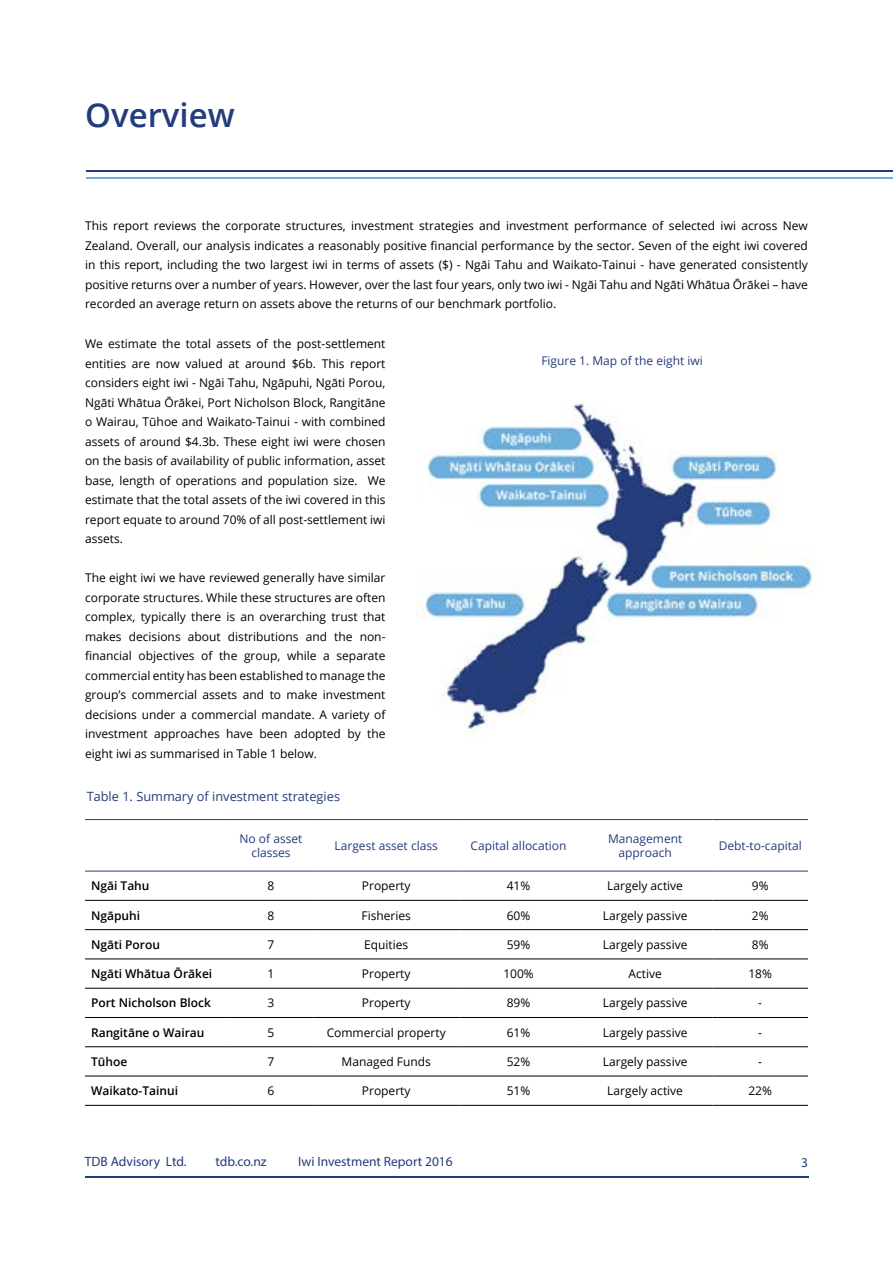
<style>
.page{position:relative;width:893px;height:1263px;background:#fff}
.page>*{position:absolute;margin:0;border:0;box-sizing:border-box;transform-origin:0 0}
.t1{font:600 33px "Open Sans";color:#233c7b}
.t2{font:13.5px "Myriad Pro";color:#233c7b}
.t3{font:12.75px "Open Sans";color:#233c7b}
.t4{font:12px/19.5px "Open Sans";color:#000;text-align:justify}
.t5{font:12px/14.4px "Open Sans";color:#233c7b;text-align:center}
.t6{font:600 12px "Open Sans";color:#000}
</style>
<div class="page">
<hr style="left:0;top:170px;width:893px;height:2px;background:#233c7b">
<hr style="left:0;top:177px;width:893px;height:2px;background:#6caddf">
<hr style="left:85px;top:1177px;width:723px;height:1px;background:#233c7b">
<div style="left:0;top:103px;width:85px;height:150px;background:#fff"></div>
<img style="left:416px;top:404px;width:397px;height:325px">
<hr style="left:85px;top:900px;width:144px;height:1px;background:#000">
<hr style="left:229px;top:900px;width:84px;height:1px;background:#000">
<hr style="left:313px;top:900px;width:146px;height:1px;background:#000">
<hr style="left:459px;top:900px;width:119px;height:1px;background:#000">
<hr style="left:578px;top:900px;width:134px;height:1px;background:#000">
<hr style="left:712px;top:900px;width:96px;height:1px;background:#000">
<hr style="left:85px;top:929px;width:144px;height:1px;background:#000">
<hr style="left:229px;top:929px;width:84px;height:1px;background:#000">
<hr style="left:313px;top:929px;width:146px;height:1px;background:#000">
<hr style="left:459px;top:929px;width:119px;height:1px;background:#000">
<hr style="left:578px;top:929px;width:134px;height:1px;background:#000">
<hr style="left:712px;top:929px;width:96px;height:1px;background:#000">
<hr style="left:85px;top:959px;width:144px;height:1px;background:#000">
<hr style="left:229px;top:959px;width:84px;height:1px;background:#000">
<hr style="left:313px;top:959px;width:146px;height:1px;background:#000">
<hr style="left:459px;top:959px;width:119px;height:1px;background:#000">
<hr style="left:578px;top:959px;width:134px;height:1px;background:#000">
<hr style="left:712px;top:959px;width:96px;height:1px;background:#000">
<hr style="left:85px;top:988px;width:144px;height:1px;background:#000">
<hr style="left:229px;top:988px;width:84px;height:1px;background:#000">
<hr style="left:313px;top:988px;width:146px;height:1px;background:#000">
<hr style="left:459px;top:988px;width:119px;height:1px;background:#000">
<hr style="left:578px;top:988px;width:134px;height:1px;background:#000">
<hr style="left:712px;top:988px;width:96px;height:1px;background:#000">
<hr style="left:85px;top:1017px;width:144px;height:1px;background:#000">
<hr style="left:229px;top:1017px;width:84px;height:1px;background:#000">
<hr style="left:313px;top:1017px;width:146px;height:1px;background:#000">
<hr style="left:459px;top:1017px;width:119px;height:1px;background:#000">
<hr style="left:578px;top:1017px;width:134px;height:1px;background:#000">
<hr style="left:712px;top:1017px;width:96px;height:1px;background:#000">
<hr style="left:85px;top:1046px;width:144px;height:1px;background:#000">
<hr style="left:229px;top:1046px;width:84px;height:1px;background:#000">
<hr style="left:313px;top:1046px;width:146px;height:1px;background:#000">
<hr style="left:459px;top:1046px;width:119px;height:1px;background:#000">
<hr style="left:578px;top:1046px;width:134px;height:1px;background:#000">
<hr style="left:712px;top:1046px;width:96px;height:1px;background:#000">
<hr style="left:85px;top:1076px;width:144px;height:1px;background:#000">
<hr style="left:229px;top:1076px;width:84px;height:1px;background:#000">
<hr style="left:313px;top:1076px;width:146px;height:1px;background:#000">
<hr style="left:459px;top:1076px;width:119px;height:1px;background:#000">
<hr style="left:578px;top:1076px;width:134px;height:1px;background:#000">
<hr style="left:85px;top:1105px;width:144px;height:1px;background:#000">
<hr style="left:229px;top:1105px;width:84px;height:1px;background:#000">
<hr style="left:313px;top:1105px;width:146px;height:1px;background:#000">
<hr style="left:459px;top:1105px;width:119px;height:1px;background:#000">
<hr style="left:578px;top:1105px;width:134px;height:1px;background:#000">
<hr style="left:712px;top:1076px;width:96px;height:1px;background:#000">
<hr style="left:712px;top:1105px;width:96px;height:1px;background:#000">
<hr style="left:85px;top:819px;width:144px;height:1px;background:#233c7b">
<hr style="left:229px;top:819px;width:84px;height:1px;background:#233c7b">
<hr style="left:313px;top:819px;width:146px;height:1px;background:#233c7b">
<hr style="left:459px;top:819px;width:119px;height:1px;background:#233c7b">
<hr style="left:578px;top:819px;width:134px;height:1px;background:#233c7b">
<hr style="left:712px;top:819px;width:96px;height:1px;background:#233c7b">
<hr style="left:85px;top:871px;width:144px;height:1px;background:#233c7b">
<hr style="left:229px;top:871px;width:84px;height:1px;background:#233c7b">
<hr style="left:313px;top:871px;width:146px;height:1px;background:#233c7b">
<hr style="left:459px;top:871px;width:119px;height:1px;background:#233c7b">
<hr style="left:578px;top:871px;width:134px;height:1px;background:#233c7b">
<hr style="left:712px;top:871px;width:96px;height:1px;background:#233c7b">
<h1 class="t1" style="left:85px;top:93px;width:151px">Overview</h1>
<p class="t4" style="left:85px;top:216px;width:724px">This report reviews the corporate structures, investment strategies and investment performance of selected iwi across New Zealand. Overall, our analysis indicates a reasonably positive financial performance by the sector. Seven of the eight iwi covered in this report, including the two largest iwi in terms of assets ($) - Ngāi Tahu and Waikato-Tainui - have generated consistently positive returns over a number of years. However, over the last four years, only two iwi - Ngāi Tahu and Ngāti Whātua Ōrākei – have recorded an average return on assets above the returns of our benchmark portfolio.</p>
<p class="t4" style="left:85px;top:334px;width:302px">We estimate the total assets of the post-settlement entities are now valued at around $6b. This report considers eight iwi - Ngāi Tahu, Ngāpuhi, Ngāti Porou, Ngāti Whātua Ōrākei, Port Nicholson Block, Rangitāne o Wairau, Tūhoe and Waikato-Tainui - with combined assets of around $4.3b. These eight iwi were chosen on the basis of availability of public information, asset base, length of operations and population size. We estimate that the total assets of the iwi covered in this report equate to around 70% of all post-settlement iwi assets.</p>
<p class="t4" style="left:85px;top:568px;width:302px">The eight iwi we have reviewed generally have similar corporate structures. While these structures are often complex, typically there is an overarching trust that makes decisions about distributions and the non&shy;financial objectives of the group, while a separate commercial entity has been established to manage the group’s commercial assets and to make investment decisions under a commercial mandate. A variety of investment approaches have been adopted by the eight iwi as summarised in Table 1 below.</p>
<p class="t5" style="left:541px;top:354px;width:163px">Figure 1. Map of the eight iwi</p>
<p class="t3" style="left:87px;top:788px;width:255px">Table 1. Summary of investment strategies</p>
<p class="t5" style="left:240px;top:831px;width:64px">No of asset classes</p>
<p class="t5" style="left:335px;top:838px;width:105px">Largest asset class</p>
<p class="t5" style="left:471px;top:838px;width:97px">Capital allocation</p>
<p class="t5" style="left:608px;top:831px;width:76px">Management approach</p>
<p class="t5" style="left:719px;top:838px;width:85px">Debt-to-capital</p>
<p class="t6" style="left:91px;top:878px;width:60px">Ngāi Tahu</p>
<p class="t4" style="left:268px;top:876px;width:8px">8</p>
<p class="t4" style="left:362px;top:876px;width:50px">Property</p>
<p class="t4" style="left:507px;top:876px;width:25px">41%</p>
<p class="t4" style="left:607px;top:876px;width:77px">Largely active</p>
<p class="t4" style="left:752px;top:876px;width:18px">9%</p>
<p class="t6" style="left:91px;top:907px;width:51px">Ngāpuhi</p>
<p class="t4" style="left:268px;top:905px;width:8px">8</p>
<p class="t4" style="left:361px;top:905px;width:51px">Fisheries</p>
<p class="t4" style="left:507px;top:905px;width:25px">60%</p>
<p class="t4" style="left:603px;top:905px;width:86px">Largely passive</p>
<p class="t4" style="left:752px;top:905px;width:18px">2%</p>
<p class="t6" style="left:91px;top:936px;width:71px">Ngāti Porou</p>
<p class="t4" style="left:268px;top:934px;width:8px">7</p>
<p class="t4" style="left:364px;top:934px;width:46px">Equities</p>
<p class="t4" style="left:507px;top:934px;width:25px">59%</p>
<p class="t4" style="left:603px;top:934px;width:86px">Largely passive</p>
<p class="t4" style="left:752px;top:934px;width:18px">8%</p>
<p class="t6" style="left:91px;top:965px;width:123px">Ngāti Whātua Ōrākei</p>
<p class="t4" style="left:268px;top:964px;width:8px">1</p>
<p class="t4" style="left:362px;top:964px;width:50px">Property</p>
<p class="t4" style="left:503px;top:964px;width:32px">100%</p>
<p class="t4" style="left:628px;top:964px;width:35px">Active</p>
<p class="t4" style="left:748px;top:964px;width:25px">18%</p>
<p class="t6" style="left:91px;top:995px;width:122px">Port Nicholson Block</p>
<p class="t4" style="left:268px;top:993px;width:8px">3</p>
<p class="t4" style="left:362px;top:993px;width:50px">Property</p>
<p class="t4" style="left:507px;top:993px;width:25px">89%</p>
<p class="t4" style="left:603px;top:993px;width:86px">Largely passive</p>
<p class="t4" style="left:758px;top:993px;width:5px">-</p>
<p class="t6" style="left:91px;top:1024px;width:115px">Rangitāne o Wairau</p>
<p class="t4" style="left:268px;top:1022px;width:8px">5</p>
<p class="t4" style="left:327px;top:1022px;width:121px">Commercial property</p>
<p class="t4" style="left:507px;top:1022px;width:25px">61%</p>
<p class="t4" style="left:603px;top:1022px;width:86px">Largely passive</p>
<p class="t4" style="left:758px;top:1022px;width:5px">-</p>
<p class="t6" style="left:91px;top:1053px;width:38px">Tūhoe</p>
<p class="t4" style="left:268px;top:1051px;width:8px">7</p>
<p class="t4" style="left:342px;top:1051px;width:91px">Managed Funds</p>
<p class="t4" style="left:507px;top:1051px;width:25px">52%</p>
<p class="t4" style="left:603px;top:1051px;width:86px">Largely passive</p>
<p class="t4" style="left:758px;top:1051px;width:5px">-</p>
<p class="t6" style="left:91px;top:1083px;width:89px">Waikato-Tainui</p>
<p class="t4" style="left:268px;top:1081px;width:8px">6</p>
<p class="t4" style="left:362px;top:1081px;width:50px">Property</p>
<p class="t4" style="left:507px;top:1081px;width:25px">51%</p>
<p class="t4" style="left:607px;top:1081px;width:77px">Largely active</p>
<p class="t4" style="left:748px;top:1081px;width:25px">22%</p>
<p class="t2" style="left:85px;top:1153px;width:103px">TDB Advisory Ltd.</p>
<p class="t2" style="left:215px;top:1153px;width:53px">tdb.co.nz</p>
<p class="t2" style="left:298px;top:1153px;width:156px">Iwi Investment Report 2016</p>
<p class="t2" style="left:801px;top:1154px;width:8px">3</p>
</div>
